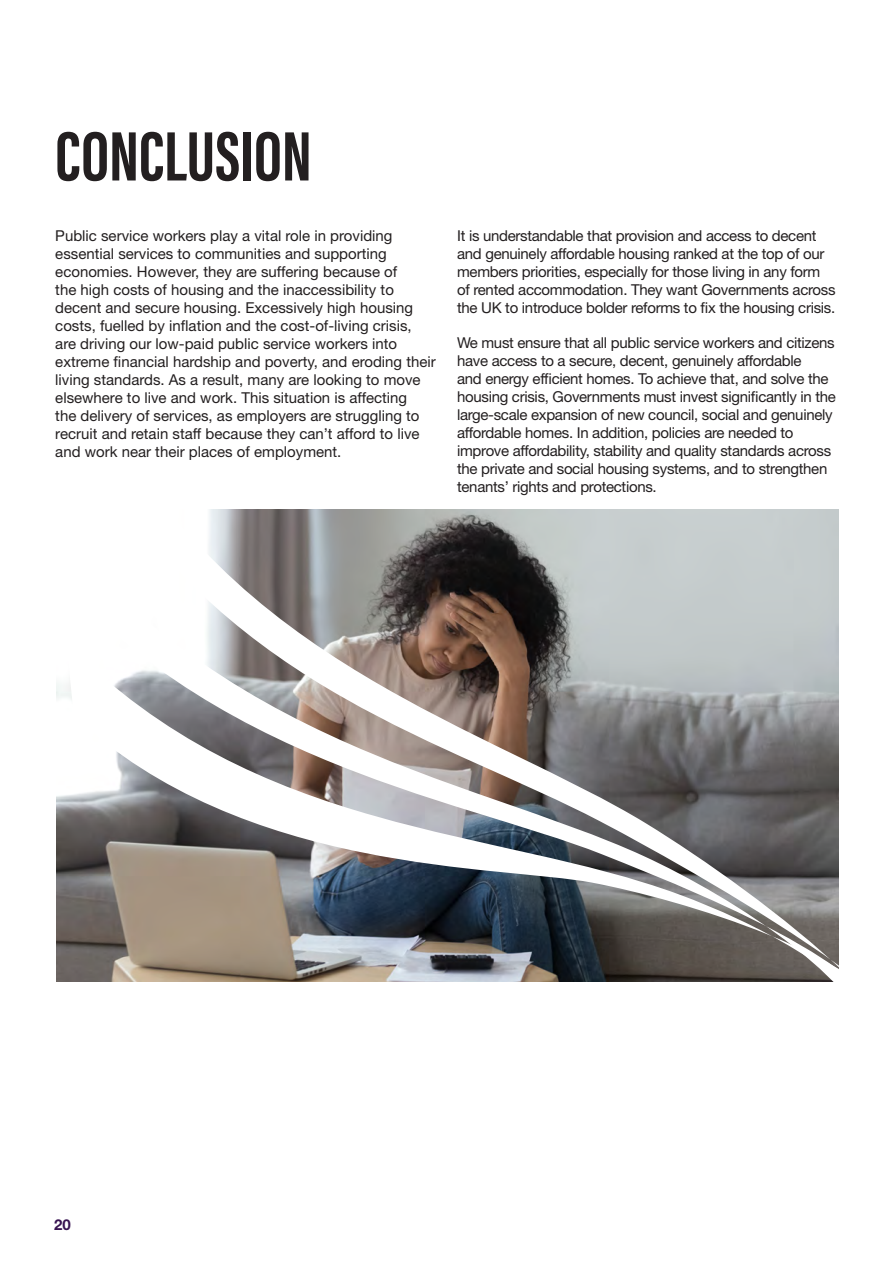
<style>
.page{position:relative;width:893px;height:1263px;background:#fff}
.page>*{position:absolute;margin:0;border:0;box-sizing:border-box;transform-origin:0 0}
.a-head{font:72px "Acumin Variable Concept";color:#231f20}
.text{font:15px/18px "Helvetica Neue LT Std";letter-spacing:-.02em;color:#231f20}
.text-2{font:15px/18px "Helvetica Neue LT Std";color:#231f20}
.t1{font:700 15px "Helvetica Neue LT Std";color:#381451}
</style>
<div class="page">
<svg style="left:56px;top:683px;width:10px;height:298px"></svg>
<svg style="left:66px;top:682px;width:31px;height:299px"></svg>
<svg style="left:97px;top:509px;width:742px;height:472px"></svg>
<p class="a-head" style="left:55px;top:106px;width:258px">CONCLUSION</p>
<p class="text-2" style="left:55px;top:226px;width:382px">Public service workers play a vital role in providing essential services to communities and supporting economies. However, they are suffering because of<br>the high costs of housing and the inaccessibility to decent and secure housing. Excessively high housing costs, fuelled by inflation and the cost-of-living crisis, are driving our low-paid public service workers into extreme financial hardship and poverty, and eroding their living standards. As a result, many are looking to move elsewhere to live and work. This situation is affecting<br>the delivery of services, as employers are struggling to recruit and retain staff because they can’t afford to live and work near their places of employment.</p>
<p class="text" style="left:457px;top:226px;width:380px">It is understandable that provision and access to decent and genuinely affordable housing ranked at the top of our members priorities, especially for those living in any form of rented accommodation. They want Governments across the UK to introduce bolder reforms to fix the housing crisis.</p>
<p class="text" style="left:457px;top:333px;width:380px">We must ensure that all public service workers and citizens have access to a secure, decent, genuinely affordable<br>and energy efficient homes. To achieve that, and solve the housing crisis, Governments must invest significantly in the large-scale expansion of new council, social and genuinely affordable homes. In addition, policies are needed to improve affordability, stability and quality standards across the private and social housing systems, and to strengthen tenants’ rights and protections.</p>
<p class="t1" style="left:54px;top:1216px;width:18px">20</p>
</div>
